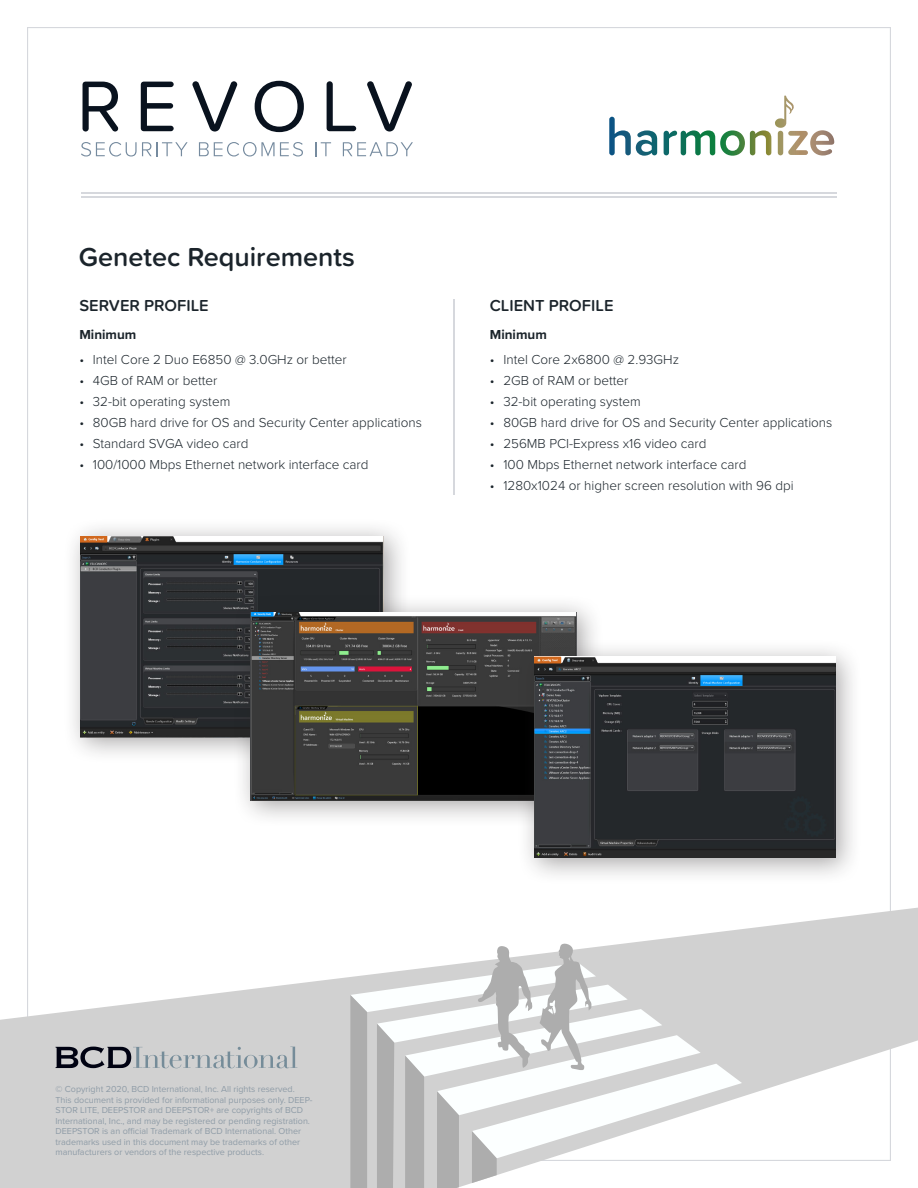
<style>
.page{position:relative;width:918px;height:1188px;background:#fff}
.page>*{position:absolute;margin:0;border:0;box-sizing:border-box;transform-origin:0 0}
.t1{font:600 27px "Proxima Soft";color:#1b242b}
.Intro_text_03{font:600 16.5px "Proxima Soft";color:#1b242b}
.t2{font:300 13.5px "Proxima Nova";color:#1b242b}
.Datasheet_Specs_Head{font:700 13.5px "Proxima Nova";color:#1b242b}
.t3{font:9px/10.5px "Proxima Nova";color:#8f9ca7}
</style>
<div class="page">
<hr style="left:453px;top:299px;width:1px;height:196px;background:#d6d8dd">
<svg style="left:83px;top:82px;width:35px;height:50px"></svg>
<svg style="left:141px;top:82px;width:33px;height:49px"></svg>
<svg style="left:192px;top:81px;width:45px;height:51px"></svg>
<svg style="left:255px;top:81px;width:49px;height:51px"></svg>
<svg style="left:327px;top:81px;width:29px;height:50px"></svg>
<svg style="left:367px;top:81px;width:45px;height:51px"></svg>
<svg style="left:81px;top:142px;width:107px;height:15px"></svg>
<svg style="left:199px;top:142px;width:104px;height:15px"></svg>
<svg style="left:315px;top:142px;width:16px;height:14px"></svg>
<svg style="left:343px;top:142px;width:70px;height:14px"></svg>
<hr style="left:81px;top:192px;width:756px;height:1px;background:#d6d8dd">
<hr style="left:81px;top:197px;width:756px;height:1px;background:#d6d8dd">
<svg style="left:609px;top:96px;width:225px;height:60px"></svg>
<svg style="left:0;top:908px;width:918px;height:280px;fill:#d1d1d1"></svg>
<svg style="left:350px;top:943px;width:392px;height:245px"></svg>
<svg style="left:56px;top:1047px;width:241px;height:21px;background:#a3a7ab"></svg>
<div style="left:63px;top:518px;width:348px;height:246px;background:#231f20;opacity:.4"></div>
<img style="left:81px;top:536px;width:303px;height:201px">
<div style="left:233px;top:594px;width:371px;height:234px;background:#231f20;opacity:.4"></div>
<img style="left:251px;top:612px;width:326px;height:188px">
<div style="left:517px;top:639px;width:346px;height:246px;background:#231f20;opacity:.4"></div>
<img style="left:535px;top:656px;width:300px;height:201px">
<p class="t1" style="left:79px;top:237px;width:278px">Genetec Requirements</p>
<p class="Intro_text_03" style="left:79px;top:293px;width:131px">SERVER PROFILE</p>
<p class="Intro_text_03" style="left:490px;top:293px;width:125px">CLIENT PROFILE</p>
<p class="Datasheet_Specs_Head" style="left:79px;top:325px;width:59px">Minimum</p>
<p class="t2" style="left:79px;top:349px;width:269px">• Intel Core 2 Duo E6850 @ 3.0GHz or better</p>
<p class="t2" style="left:79px;top:370px;width:140px">• 4GB of RAM or better</p>
<p class="t2" style="left:79px;top:391px;width:152px">• 32-bit operating system</p>
<p class="t2" style="left:79px;top:412px;width:344px">• 80GB hard drive for OS and Security Center applications</p>
<p class="t2" style="left:79px;top:433px;width:171px">• Standard SVGA video card</p>
<p class="t2" style="left:79px;top:454px;width:291px">• 100/1000 Mbps Ethernet network interface card</p>
<p class="Datasheet_Specs_Head" style="left:490px;top:325px;width:59px">Minimum</p>
<p class="t2" style="left:490px;top:349px;width:191px">• Intel Core 2x6800 @ 2.93GHz</p>
<p class="t2" style="left:490px;top:370px;width:140px">• 2GB of RAM or better</p>
<p class="t2" style="left:490px;top:391px;width:152px">• 32-bit operating system</p>
<p class="t2" style="left:490px;top:412px;width:344px">• 80GB hard drive for OS and Security Center applications</p>
<p class="t2" style="left:490px;top:433px;width:218px">• 256MB PCI-Express x16 video card</p>
<p class="t2" style="left:490px;top:454px;width:258px">• 100 Mbps Ethernet network interface card</p>
<p class="t2" style="left:490px;top:475px;width:306px">• 1280x1024 or higher screen resolution with 96 dpi</p>
<p class="t3" style="left:56px;top:1083px;width:258px">©️ Copyright 2020, BCD International, Inc. All rights reserved.<br>This document is provided for informational purposes only. DEEP-STOR LITE, DEEPSTOR and DEEPSTOR+ are copyrights of BCD International, Inc., and may be registered or pending registration.<br>DEEPSTOR is an official Trademark of BCD International. Other trademarks used in this document may be trademarks of other manufacturers or vendors of the respective products.</p>
</div>
